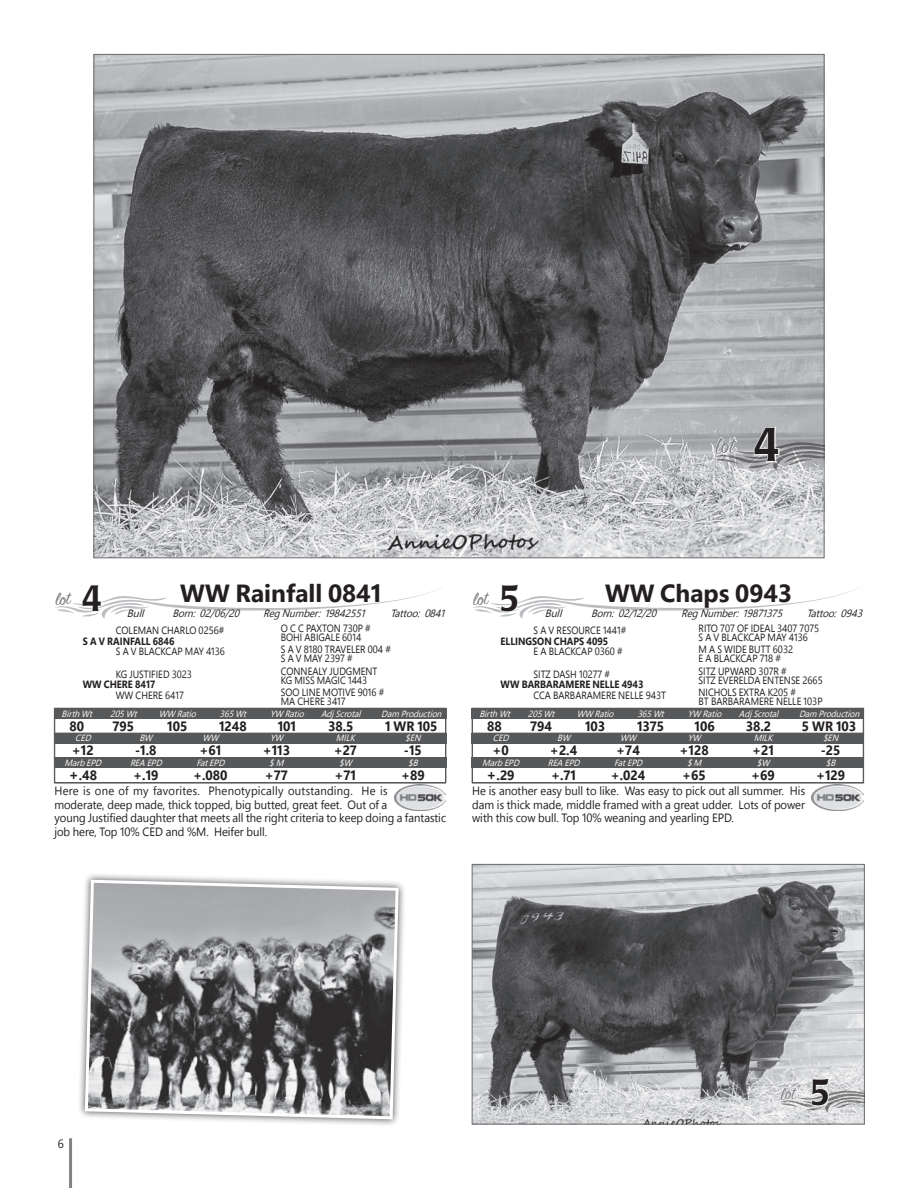
<style>
.page{position:relative;width:918px;height:1188px;background:#fff}
.page>*{position:absolute;margin:0;border:0;box-sizing:border-box;transform-origin:0 0}
.t1{font:500 46.8px "Poppl Laudatio";color:#231f20;scale:.93 1}
.t2{font:500 36px "Poppl Laudatio";color:#231f20;scale:.93 1}
.t3{font:700 24.75px "Segoe Pro Display";color:#231f20}
.t4{font:700 13.5px "Segoe Pro Display";color:#231f20;scale:.95 1}
.t5{font:12px/13.5px "Segoe Pro Display";color:#231f20;scale:.95 1}
.t6{font:10.5px/9px "Segoe Pro Display";color:#231f20;scale:.9 1}
.t7{font:italic 10.5px "Segoe Pro Display";color:#231f20;scale:.95 1}
.t8{font:700 10.5px "Segoe Pro Display";color:#231f20;scale:.9 1}
.t9{font:italic 10.5px "Segoe Pro Display";color:#231f20}
.t10{font:italic 9px "Segoe Pro Display";color:#fff;scale:.95 1}
.s1{font-size:15px}
</style>
<div class="page">
<hr style="left:69px;top:1138px;width:3px;height:50px;background:#808285">
<img style="left:96px;top:56px;width:726px;height:500px">
<div style="left:54px;top:708px;width:392px;height:11px;background:#57585a"></div>
<div style="left:54px;top:733px;width:392px;height:11px;background:#57585a"></div>
<div style="left:54px;top:758px;width:392px;height:10px;background:#57585a"></div>
<div style="left:54px;top:733px;width:392px;height:25px;border:1px solid #57585a"></div>
<hr style="left:54px;top:733px;width:392px;height:1px;background:#57585a">
<div style="left:54px;top:708px;width:392px;height:75px;border:1px solid #57585a"></div>
<img style="left:394px;top:785px;width:52px;height:26px">
<div style="left:472px;top:708px;width:392px;height:11px;background:#57585a"></div>
<div style="left:472px;top:733px;width:392px;height:11px;background:#57585a"></div>
<div style="left:472px;top:758px;width:392px;height:10px;background:#57585a"></div>
<div style="left:472px;top:733px;width:392px;height:25px;border:1px solid #57585a"></div>
<hr style="left:472px;top:733px;width:392px;height:1px;background:#57585a">
<div style="left:472px;top:708px;width:392px;height:75px;border:1px solid #57585a"></div>
<img style="left:812px;top:785px;width:52px;height:26px">
<img style="left:474px;top:866px;width:389px;height:256px">
<div style="left:472px;top:864px;width:393px;height:260px;border:1px solid #6c6d70"></div>
<div style="left:77px;top:872px;width:330px;height:256px;background:#231f20;opacity:.75"></div>
<svg style="left:83px;top:878px;width:317px;height:243px"></svg>
<svg style="left:714px;top:423px;width:110px;height:47px"></svg>
<svg style="left:55px;top:587px;width:387px;height:31px"></svg>
<svg style="left:473px;top:587px;width:386px;height:31px"></svg>
<svg style="left:780px;top:1076px;width:84px;height:36px"></svg>
<h1 class="t1" style="left:754px;top:418px;width:30px">4</h1>
<h2 class="t2" style="left:82px;top:578px;width:23px">4</h2>
<h3 class="t3" style="left:180px;top:576px;width:203px">WW Rainfall 0841</h3>
<p class="t9" style="left:127px;top:606px;width:22px">Bull</p>
<p class="t7" style="left:173px;top:606px;width:76px">Born: 02/06/20</p>
<p class="t7" style="left:263px;top:606px;width:112px">RegNumber: 19842551</p>
<p class="t7" style="left:390px;top:606px;width:62px">Tattoo: 0841</p>
<p class="t6" style="left:116px;top:626px;width:122px">COLEMAN CHARLO 0256#</p>
<p class="t6" style="left:281px;top:623px;width:101px">O C C PAXTON 730P #<br>BOHI ABIGALE 6014</p>
<p class="t8" style="left:83px;top:633px;width:103px">S A V RAINFALL 6846</p>
<p class="t6" style="left:116px;top:647px;width:123px">S A V BLACKCAP MAY 4136</p>
<p class="t6" style="left:281px;top:644px;width:124px">S A V 8180 TRAVELER 004 #<br>S A V MAY 2397 #</p>
<p class="t6" style="left:116px;top:669px;width:86px">KG JUSTIFIED 3023</p>
<p class="t6" style="left:281px;top:667px;width:109px">CONNEALY JUDGMENT</p>
<p class="t8" style="left:83px;top:677px;width:82px">WW CHERE 8417</p>
<p class="t6" style="left:281px;top:676px;width:98px">KG MISS MAGIC 1443</p>
<p class="t6" style="left:116px;top:690px;width:77px">WW CHERE 6417</p>
<p class="t6" style="left:281px;top:688px;width:116px">SOO LINE MOTIVE 9016 #<br>MA CHERE 3417</p>
<p class="t10" style="left:62px;top:707px;width:37px">BirthWt</p>
<p class="t10" style="left:110px;top:707px;width:33px">205Wt</p>
<p class="t10" style="left:159px;top:707px;width:44px">WW Ratio</p>
<p class="t10" style="left:220px;top:707px;width:33px">365Wt</p>
<p class="t10" style="left:270px;top:707px;width:40px">YW Ratio</p>
<p class="t10" style="left:321px;top:707px;width:46px">Adj Scrotal</p>
<p class="t10" style="left:381px;top:707px;width:68px">Dam Production</p>
<p class="t4" style="left:70px;top:717px;width:17px">80</p>
<p class="t4" style="left:113px;top:717px;width:24px">795</p>
<p class="t4" style="left:167px;top:717px;width:23px">105</p>
<p class="t4" style="left:219px;top:717px;width:31px">1248</p>
<p class="t4" style="left:278px;top:717px;width:21px">101</p>
<p class="t4" style="left:328px;top:717px;width:28px">38.5</p>
<p class="t4" style="left:385px;top:717px;width:57px">1 WR 105</p>
<p class="t10" style="left:75px;top:732px;width:21px">CED</p>
<p class="t10" style="left:139px;top:732px;width:18px">BW</p>
<p class="t10" style="left:202px;top:732px;width:22px">WW</p>
<p class="t10" style="left:270px;top:732px;width:18px">YW</p>
<p class="t10" style="left:336px;top:732px;width:25px">MILK</p>
<p class="t10" style="left:405px;top:732px;width:21px">$EN</p>
<p class="t4" style="left:72px;top:741px;width:24px">+12</p>
<p class="t4" style="left:135px;top:741px;width:24px">-1.8</p>
<p class="t4" style="left:199px;top:741px;width:24px">+61</p>
<p class="t4" style="left:263px;top:741px;width:30px">+113</p>
<p class="t4" style="left:334px;top:741px;width:26px">+27</p>
<p class="t4" style="left:404px;top:741px;width:20px">-15</p>
<p class="t10" style="left:65px;top:757px;width:44px">MarbEPD</p>
<p class="t10" style="left:130px;top:757px;width:38px">REAEPD</p>
<p class="t10" style="left:196px;top:757px;width:34px">FatEPD</p>
<p class="t10" style="left:269px;top:757px;width:20px">$M</p>
<p class="t10" style="left:339px;top:757px;width:18px">$W</p>
<p class="t10" style="left:408px;top:757px;width:15px">$B</p>
<p class="t4" style="left:69px;top:766px;width:31px"><span class="s1">+</span>.48</p>
<p class="t4" style="left:133px;top:766px;width:28px">+.19</p>
<p class="t4" style="left:193px;top:766px;width:38px">+.080</p>
<p class="t4" style="left:265px;top:766px;width:26px">+77</p>
<p class="t4" style="left:335px;top:766px;width:24px">+71</p>
<p class="t4" style="left:401px;top:766px;width:26px">+89</p>
<p class="t5" style="left:54px;top:784px;width:414px">Here is one of my favorites. Phenotypically outstanding. He is<br>moderate, deep made, thick topped, big butted, great feet. Out of a<br>young Justified daughter that meets all the right criteria to keep doing a fantastic job here, Top 10% CED and %M. Heifer bull.</p>
<h2 class="t2" style="left:500px;top:578px;width:23px">5</h2>
<h3 class="t3" style="left:605px;top:576px;width:188px">WW Chaps 0943</h3>
<p class="t9" style="left:545px;top:606px;width:22px">Bull</p>
<p class="t7" style="left:591px;top:606px;width:74px">Born: 02/12/20</p>
<p class="t7" style="left:681px;top:606px;width:112px">RegNumber: 19871375</p>
<p class="t7" style="left:807px;top:606px;width:64px">Tattoo: 0943</p>
<p class="t6" style="left:534px;top:626px;width:104px">S A V RESOURCE 1441#</p>
<p class="t6" style="left:699px;top:623px;width:136px">RITO 707 OF IDEAL 3407 7075<br>S A V BLACKCAP MAY 4136</p>
<p class="t8" style="left:501px;top:633px;width:121px">ELLINGSON CHAPS 4095</p>
<p class="t6" style="left:534px;top:647px;width:100px">E A BLACKCAP 0360 #</p>
<p class="t6" style="left:699px;top:644px;width:106px">M A S WIDE BUTT 6032<br>E A BLACKCAP 718 #</p>
<p class="t6" style="left:534px;top:669px;width:87px">SITZ DASH 10277 #</p>
<p class="t6" style="left:699px;top:667px;width:99px">SITZ UPWARD 307R #</p>
<p class="t8" style="left:501px;top:677px;width:160px">WW BARBARAMERE NELLE 4943</p>
<p class="t6" style="left:699px;top:676px;width:139px">SITZ EVERELDA ENTENSE 2665</p>
<p class="t6" style="left:534px;top:690px;width:149px">CCA BARBARAMERE NELLE 943T</p>
<p class="t6" style="left:699px;top:688px;width:139px">NICHOLS EXTRA K205 #<br>BT BARBARAMERE NELLE 103P</p>
<p class="t10" style="left:479px;top:707px;width:37px">BirthWt</p>
<p class="t10" style="left:528px;top:707px;width:33px">205Wt</p>
<p class="t10" style="left:577px;top:707px;width:44px">WW Ratio</p>
<p class="t10" style="left:637px;top:707px;width:33px">365Wt</p>
<p class="t10" style="left:688px;top:707px;width:40px">YW Ratio</p>
<p class="t10" style="left:739px;top:707px;width:46px">Adj Scrotal</p>
<p class="t10" style="left:799px;top:707px;width:68px">Dam Production</p>
<p class="t4" style="left:487px;top:717px;width:17px">88</p>
<p class="t4" style="left:530px;top:717px;width:25px">794</p>
<p class="t4" style="left:585px;top:717px;width:23px">103</p>
<p class="t4" style="left:637px;top:717px;width:30px">1375</p>
<p class="t4" style="left:695px;top:717px;width:23px">106</p>
<p class="t4" style="left:746px;top:717px;width:28px">38.2</p>
<p class="t4" style="left:802px;top:717px;width:59px">5 WR 103</p>
<p class="t10" style="left:493px;top:732px;width:21px">CED</p>
<p class="t10" style="left:557px;top:732px;width:18px">BW</p>
<p class="t10" style="left:620px;top:732px;width:22px">WW</p>
<p class="t10" style="left:688px;top:732px;width:18px">YW</p>
<p class="t10" style="left:754px;top:732px;width:25px">MILK</p>
<p class="t10" style="left:823px;top:732px;width:21px">$EN</p>
<p class="t4" style="left:492px;top:741px;width:19px">+0</p>
<p class="t4" style="left:550px;top:741px;width:30px">+2.4</p>
<p class="t4" style="left:616px;top:741px;width:26px">+74</p>
<p class="t4" style="left:680px;top:741px;width:32px">+128</p>
<p class="t4" style="left:752px;top:741px;width:24px">+21</p>
<p class="t4" style="left:821px;top:741px;width:22px">-25</p>
<p class="t10" style="left:482px;top:757px;width:44px">MarbEPD</p>
<p class="t10" style="left:548px;top:757px;width:38px">REAEPD</p>
<p class="t10" style="left:614px;top:757px;width:34px">FatEPD</p>
<p class="t10" style="left:687px;top:757px;width:20px">$M</p>
<p class="t10" style="left:757px;top:757px;width:18px">$W</p>
<p class="t10" style="left:826px;top:757px;width:15px">$B</p>
<p class="t4" style="left:487px;top:766px;width:31px"><span class="s1">+</span>.29</p>
<p class="t4" style="left:551px;top:766px;width:28px">+.71</p>
<p class="t4" style="left:611px;top:766px;width:38px">+.024</p>
<p class="t4" style="left:682px;top:766px;width:26px">+65</p>
<p class="t4" style="left:751px;top:766px;width:26px">+69</p>
<p class="t4" style="left:816px;top:766px;width:32px">+129</p>
<p class="t5" style="left:472px;top:784px;width:352px;text-align:justify">He is another easy bull to like. Was easy to pick out all summer. His dam is thick made, middle framed with a great udder. Lots of power with this cow bull. Top 10% weaning and yearling EPD.</p>
<p class="t5" style="left:58px;top:1136px;width:8px">6</p>
<h2 class="t2" style="left:810px;top:1072px;width:23px">5</h2>
</div>
